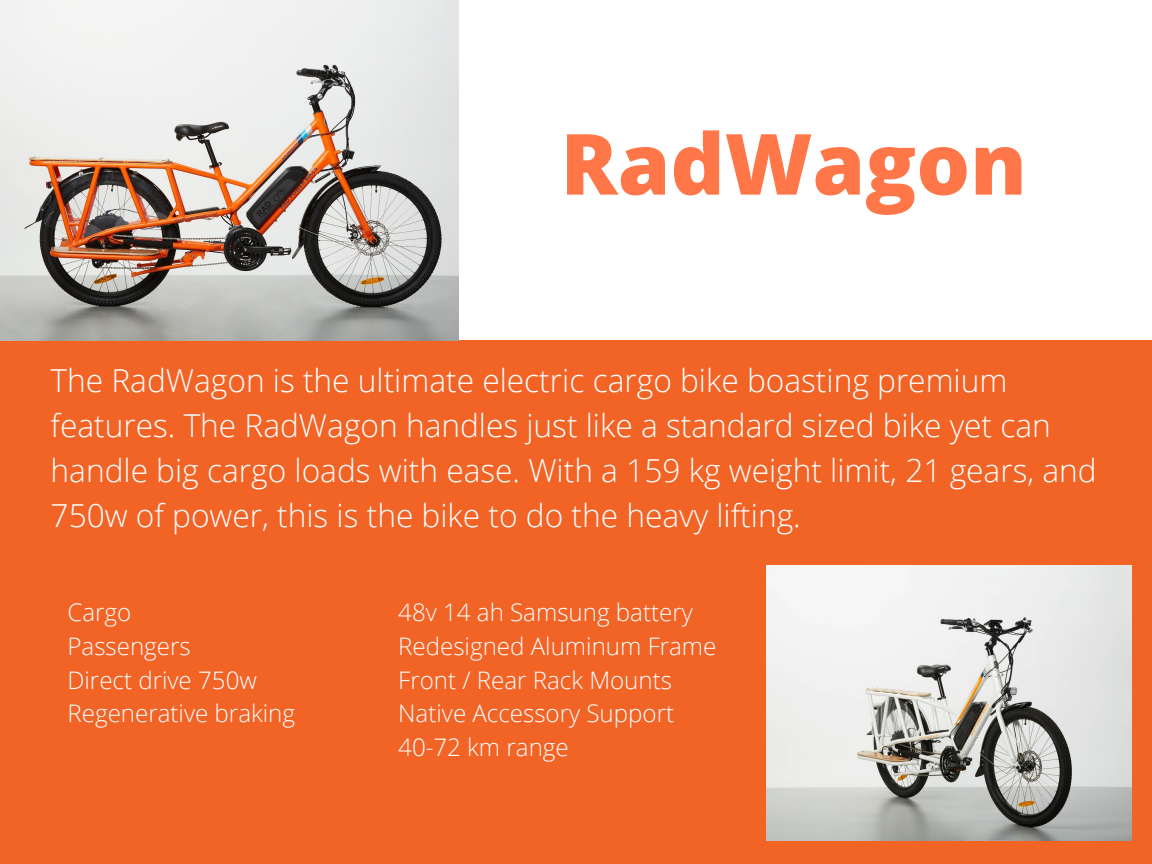
<style>
.page{position:relative;width:1152px;height:864px;background:#fff}
.page>*{position:absolute;margin:0;border:0;box-sizing:border-box;transform-origin:0 0}
.t1{font:800 84.45px "Open Sans";color:#ff7749}
.t2{font:300 31.65px/45px "Open Sans";color:#fff}
.t3{font:300 24.15px/33.8px "Open Sans";color:#fff}
</style>
<div class="page">
<div style="left:0;top:341px;width:1152px;height:523px;background:#f26326"></div>
<img style="left:0;top:0;width:459px;height:341px">
<img style="left:766px;top:566px;width:366px;height:274px">
<h1 class="t1" style="left:561px;top:104px;width:468px">RadWagon</h1>
<p class="t2" style="left:51px;top:358px;width:1048px">The RadWagon is the ultimate electric cargo bike boasting premium features. The RadWagon handles just like a standard sized bike yet can handle big cargo loads with ease. With a 159 kg weight limit, 21 gears, and 750w of power, this is the bike to do the heavy lifting.</p>
<p class="t3" style="left:68px;top:595px;width:229px">Cargo<br>Passengers<br>Direct drive 750w<br>Regenerative braking</p>
<p class="t3" style="left:398px;top:595px;width:320px">48v 14 ah Samsung battery<br>Redesigned Aluminum Frame<br>Front / Rear Rack Mounts<br>Native Accessory Support<br>40-72 km range</p>
</div>
